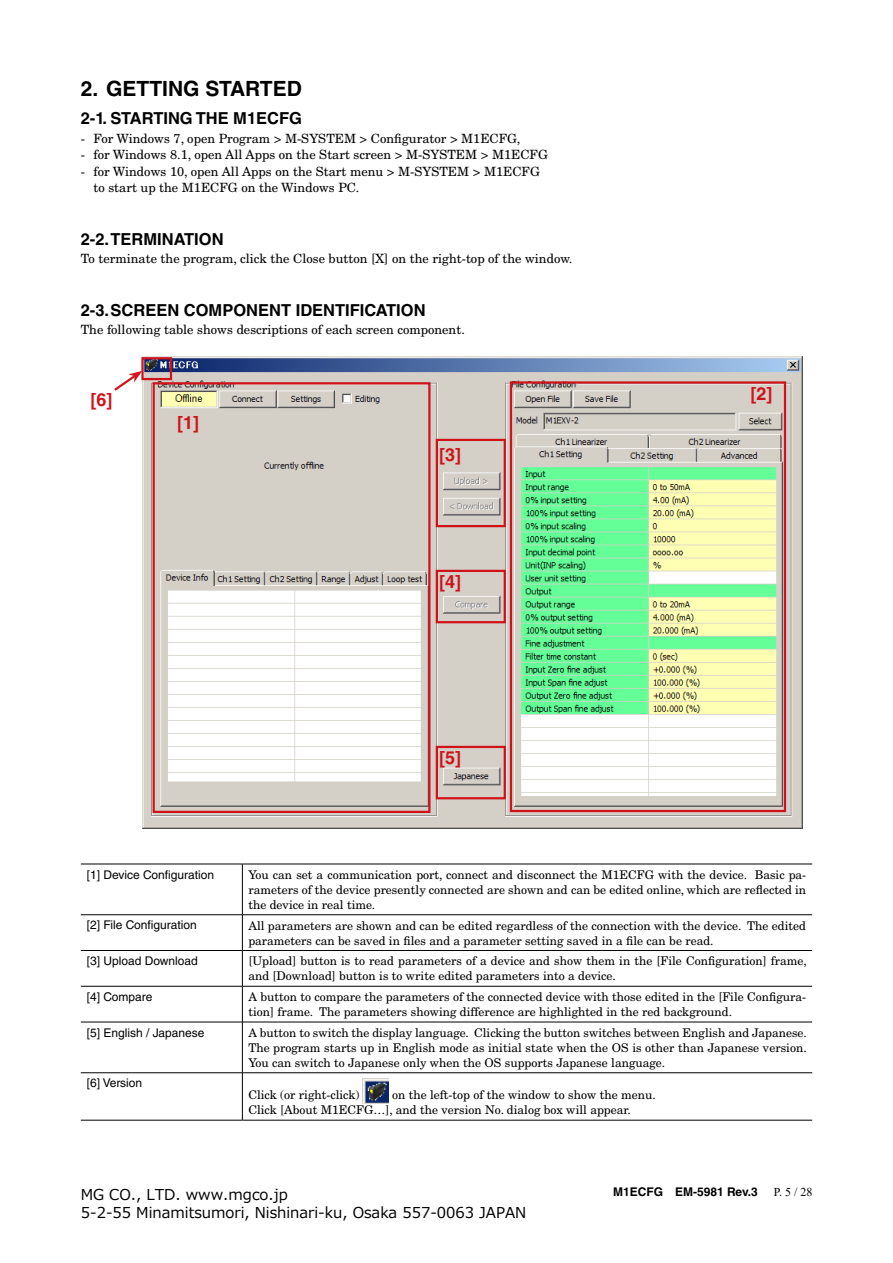
<style>
.page{position:relative;width:893px;height:1263px;background:#fff}
.page>*{position:absolute;margin:0;border:0;box-sizing:border-box;transform-origin:0 0}
.t1{font:700 21px "Helvetica LT Std";color:#000}
.t2{font:700 18px "Helvetica LT Std";color:#d0121b}
.t3{font:700 16.5px "Helvetica LT Std";color:#000}
.t4{font:15px "Meiryo";color:#000}
.t5{font:12.75px/16.5px "New Century Schlbk LT Std";color:#000}
.t6{font:12px/15px "New Century Schlbk LT Std";color:#000}
.t7{font:12px "Helvetica LT Std";color:#000}
.t8{font:700 12px "Helvetica LT Std";color:#000}
.t9{font:12px "Times New Roman";color:#000}
</style>
<div class="page">
<img style="left:142px;top:357px;width:661px;height:472px">
<div style="left:153px;top:382px;width:277px;height:431px;border:2px solid #d0121b"></div>
<div style="left:510px;top:381px;width:276px;height:431px;border:2px solid #d0121b"></div>
<div style="left:436px;top:439px;width:70px;height:88px;border:2px solid #d0121b"></div>
<div style="left:436px;top:570px;width:70px;height:53px;border:2px solid #d0121b"></div>
<div style="left:436px;top:746px;width:70px;height:53px;border:2px solid #d0121b"></div>
<div style="left:141px;top:357px;width:31px;height:23px;border:2px solid #d0121b"></div>
<svg style="left:114px;top:371px;width:28px;height:20px"></svg>
<hr style="left:81px;top:864px;width:161px;height:1px;background:#000">
<hr style="left:242px;top:864px;width:570px;height:1px;background:#000">
<hr style="left:81px;top:914px;width:161px;height:1px;background:#000">
<hr style="left:243px;top:914px;width:569px;height:1px;background:#000">
<hr style="left:81px;top:950px;width:161px;height:1px;background:#000">
<hr style="left:243px;top:950px;width:569px;height:1px;background:#000">
<hr style="left:81px;top:986px;width:161px;height:1px;background:#000">
<hr style="left:243px;top:986px;width:569px;height:1px;background:#000">
<hr style="left:81px;top:1022px;width:161px;height:1px;background:#000">
<hr style="left:243px;top:1022px;width:569px;height:1px;background:#000">
<hr style="left:81px;top:1072px;width:161px;height:1px;background:#000">
<hr style="left:243px;top:1072px;width:569px;height:1px;background:#000">
<hr style="left:81px;top:1120px;width:161px;height:1px;background:#000">
<hr style="left:242px;top:1120px;width:570px;height:1px;background:#000">
<hr style="left:242px;top:864px;width:1px;height:51px;background:#000">
<hr style="left:242px;top:915px;width:1px;height:35px;background:#000">
<hr style="left:242px;top:950px;width:1px;height:36px;background:#000">
<hr style="left:242px;top:986px;width:1px;height:36px;background:#000">
<hr style="left:242px;top:1022px;width:1px;height:51px;background:#000">
<hr style="left:242px;top:1073px;width:1px;height:47px;background:#000">
<img style="left:363px;top:1079px;width:26px;height:24px">
<h1 class="t1" style="left:81px;top:76px;width:223px">2. GETTING STARTED</h1>
<h3 class="t3" style="left:81px;top:108px;width:223px">2-1. STARTING THE M1ECFG</h3>
<p class="t5" style="left:81px;top:130px;width:441px">- For Windows 7, open Program &gt; M-SYSTEM &gt; Configurator &gt; M1ECFG,</p>
<p class="t5" style="left:81px;top:146px;width:469px">- for Windows 8.1, open All Apps on the Start screen &gt; M-SYSTEM &gt; M1ECFG</p>
<p class="t5" style="left:94px;top:163px;width:448px;text-indent:-13px">- for Windows 10, open All Apps on the Start menu &gt; M-SYSTEM &gt; M1ECFG to start up the M1ECFG on the Windows PC.</p>
<h3 class="t3" style="left:81px;top:229px;width:144px">2-2.TERMINATION</h3>
<p class="t5" style="left:81px;top:250px;width:493px">To terminate the program, click the Close button [X] on the right-top of the window.</p>
<h3 class="t3" style="left:81px;top:300px;width:346px">2-3.SCREEN COMPONENT IDENTIFICATION</h3>
<p class="t5" style="left:81px;top:321px;width:386px">The following table shows descriptions of each screen component.</p>
<h2 class="t2" style="left:90px;top:389px;width:23px">[6]</h2>
<h2 class="t2" style="left:177px;top:412px;width:23px">[1]</h2>
<h2 class="t2" style="left:439px;top:444px;width:23px">[3]</h2>
<h2 class="t2" style="left:439px;top:570px;width:23px">[4]</h2>
<h2 class="t2" style="left:439px;top:746px;width:23px">[5]</h2>
<h2 class="t2" style="left:750px;top:382px;width:23px">[2]</h2>
<p class="t7" style="left:87px;top:867px;width:129px">[1] Device Configuration</p>
<p class="t6" style="left:248px;top:867px;width:559px;text-align:justify">You can set a communication port, connect and disconnect the M1ECFG with the device. Basic pa&shy;rameters of the device presently connected are shown and can be edited online, which are reflected in the device in real time.</p>
<p class="t7" style="left:87px;top:918px;width:112px">[2] File Configuration</p>
<p class="t6" style="left:248px;top:918px;width:559px">All parameters are shown and can be edited regardless of the connection with the device. The edited parameters can be saved in files and a parameter setting saved in a file can be read.</p>
<p class="t7" style="left:87px;top:954px;width:113px">[3] Upload Download</p>
<p class="t6" style="left:248px;top:953px;width:560px">[Upload] button is to read parameters of a device and show them in the [File Configuration] frame, and [Download] button is to write edited parameters into a device.</p>
<p class="t7" style="left:87px;top:990px;width:67px">[4] Compare</p>
<p class="t6" style="left:248px;top:989px;width:559px">A button to compare the parameters of the connected device with those edited in the [File Configura&shy;tion] frame. The parameters showing difference are highlighted in the red background.</p>
<p class="t7" style="left:87px;top:1025px;width:119px">[5] English / Japanese</p>
<p class="t6" style="left:248px;top:1025px;width:560px;text-align:justify">A button to switch the display language. Clicking the button switches between English and Japanese.<br>The program starts up in English mode as initial state when the OS is other than Japanese version.<br>You can switch to Japanese only when the OS supports Japanese language.</p>
<p class="t7" style="left:87px;top:1076px;width:57px">[6] Version</p>
<p class="t6" style="left:248px;top:1087px;width:113px">Click (or right-click)</p>
<p class="t6" style="left:248px;top:1087px;width:409px;text-indent:144px">on the left-top of the window to show the menu.<br>Click [About M1ECFG…], and the version No. dialog box will appear.</p>
<p class="t4" style="left:81px;top:1184px;width:209px">MG CO., LTD. www.mgco.jp</p>
<p class="t8" style="left:613px;top:1184px;width:146px">M1ECFG EM-5981 Rev.3</p>
<p class="t9" style="left:774px;top:1183px;width:40px">P. 5 / 28</p>
<p class="t4" style="left:81px;top:1202px;width:447px">5-2-55 Minamitsumori, Nishinari-ku, Osaka 557-0063 JAPAN</p>
</div>
